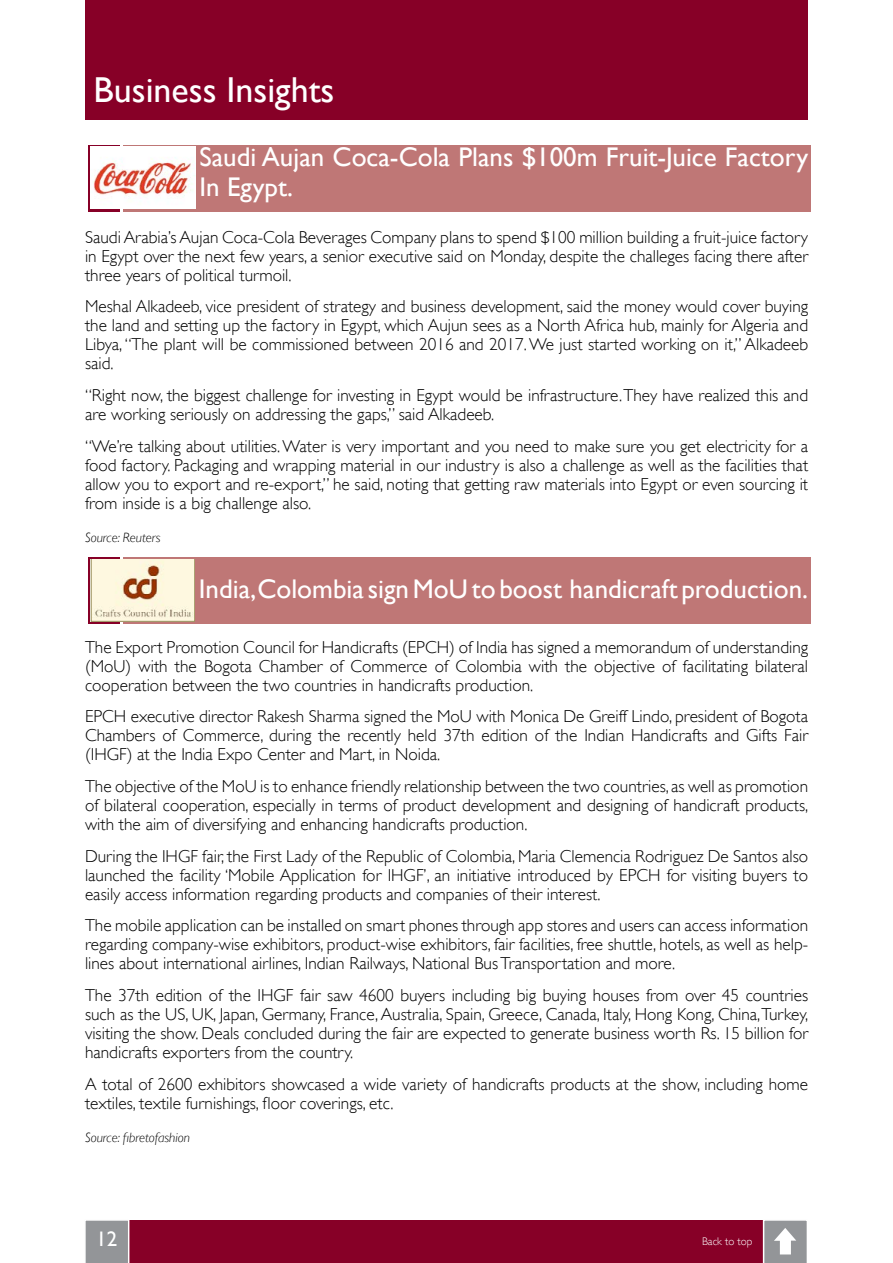
<style>
.page{position:relative;width:893px;height:1263px;background:#fff}
.page>*{position:absolute;margin:0;border:0;box-sizing:border-box;transform-origin:0 0}
.t1{font:36px "Gill Sans";color:#fff}
.t2{font:27px/29.7px "Gill Sans";color:#fff}
.t3{font:21px "Gill Sans";color:#fff}
.t4{font:300 17.25px/19px "Gill Sans";color:#000;text-align:justify}
.t5{font:italic 300 13.5px "Gill Sans";color:#000}
.t6{font:300 11.1px "Gill Sans";color:#fff}
</style>
<div class="page">
<div style="left:85px;top:1220px;width:723px;height:43px;background:#870027"></div>
<div style="left:85px;top:0;width:723px;height:119px;background:#870027"></div>
<svg style="left:88px;top:557px;width:32px;height:67px"></svg>
<div style="left:123px;top:557px;width:688px;height:67px;background:#bf7776"></div>
<svg style="left:88px;top:145px;width:32px;height:67px"></svg>
<div style="left:123px;top:145px;width:688px;height:67px;background:#bf7776"></div>
<img style="left:91px;top:147px;width:104px;height:62px">
<svg style="left:91px;top:559px;width:104px;height:62px;background:#efe2c8"></svg>
<div style="left:85px;top:1220px;width:44px;height:43px;background:#939598"></div>
<svg style="left:763px;top:1220px;width:45px;height:43px;background:#abadaf"></svg>
<h1 class="t1" style="left:94px;top:68px;width:242px">Business Insights</h1>
<h2 class="t2" style="left:199px;top:142px;width:610px">Saudi Aujan Coca-Cola Plans $100m Fruit-Juice Factory<br>In Egypt.</h2>
<p class="t4" style="left:85px;top:227px;width:725px">Saudi Arabias’ Aujan Coca-Cola Beverages Company plans to spend $100 million building a fruit-juice factory in Egypt over the next few years a, senior executive said on Monday, despite the challeges facing there after three years of political turmoil.</p>
<p class="t4" style="left:85px;top:297px;width:725px">Meshal Alkadeeb, vice president of strategy and business development, said the money would cover buying the land and setting up the factory in Egypt, which Aujun sees as a North Africa hub, mainly for Algeria and Libya “, The plant will be commissioned between 2016 and 2017.We just started working on ” ,i t Alkadeeb said.</p>
<p class="t4" style="left:85px;top:386px;width:725px">“Right now, the biggest challenge for investing in Egypt would be infrastructure.They have realized this and are working seriously on addressing the gaps” , said Alkadeeb.</p>
<p class="t4" style="left:85px;top:436px;width:725px">“Wer e’ talking about utilities.Water is very important and you need to make sure you get electricity for a food factory. Packaging and wrapping material in our industry is also a challenge as well as the facilities that allow you to export and re-export” , he said, noting that getting raw materials into Egypt or even sourcing it from inside ais big challenge also.</p>
<p class="t5" style="left:85px;top:530px;width:77px">Source: Reuters</p>
<h2 class="t2" style="left:199px;top:574px;width:611px">India,ColombiasignMoUtoboost handicraftproduction.</h2>
<p class="t4" style="left:85px;top:637px;width:725px">The Export Promotion Council for Handicrafts (EPCH) of India has signed a memorandum of understanding (MoU) with the Bogota Chamber of Commerce of Colombia with the objective of facilitating bilateral cooperation between the two countries in handicrafts production.</p>
<p class="t4" style="left:85px;top:707px;width:725px">EPCH executive director Rakesh Sharma signed the MoU with Monica De Greiff Lindo, president of Bogota Chambers of Commerce, during the recently held 37th edition of the Indian Handicrafts and Gifts Fair (IHGF) at the India Expo Center and Mart in, Noida.</p>
<p class="t4" style="left:85px;top:777px;width:725px">The objective ofthe MoU tois enhance friendly relationship between the two countries,as well as promotion of bilateral cooperation, especially in terms of product development and designing of handicraft products, with the aim of diversifying and enhancing handicrafts production.</p>
<p class="t4" style="left:85px;top:846px;width:725px">During the IHGF fair, the First Lady of the Republic of Colombia, Maria Clemencia Rodriguez De Santos also launched the facility ‘Mobile Application for IHGF ,’ an initiative introduced by EPCH for visiting buyers to easily access information regarding products and companies of their interest.</p>
<p class="t4" style="left:85px;top:916px;width:725px">The mobile application can be installed on smart phones through app stores and users can access information</p>
<p class="t4" style="left:85px;top:954px;width:592px">lines about international airlines, Indian Railways, National BusTransportation and more.</p>
<p class="t4" style="left:85px;top:935px;width:725px">regarding company-wise exhibitors, product-wise exhibitors, fair facilities, free shuttle, hotels, as well as help-</p>
<p class="t4" style="left:85px;top:986px;width:725px">The 37th edition of the IHGF fair saw 4600 buyers including big buying houses from over 45 countries such as the US, UK, Japan, Germany, France,Australia, Spain, Greece, Canada, Italy, Hong Kong, China,Turkey, visiting the show. Deals concluded during the fair are expected to generate business worth Rs. 15 billion for handicrafts exporters from the country.</p>
<p class="t4" style="left:85px;top:1074px;width:725px">A total of 2600 exhibitors showcased a wide variety of handicrafts products at the show, including home textiles, textile furnishings, floor coverings, etc.</p>
<p class="t5" style="left:85px;top:1130px;width:107px">Source: fibretofashion</p>
<p class="t3" style="left:96px;top:1226px;width:22px">12</p>
<p class="t6" style="left:702px;top:1235px;width:52px">Back to top</p>
</div>
